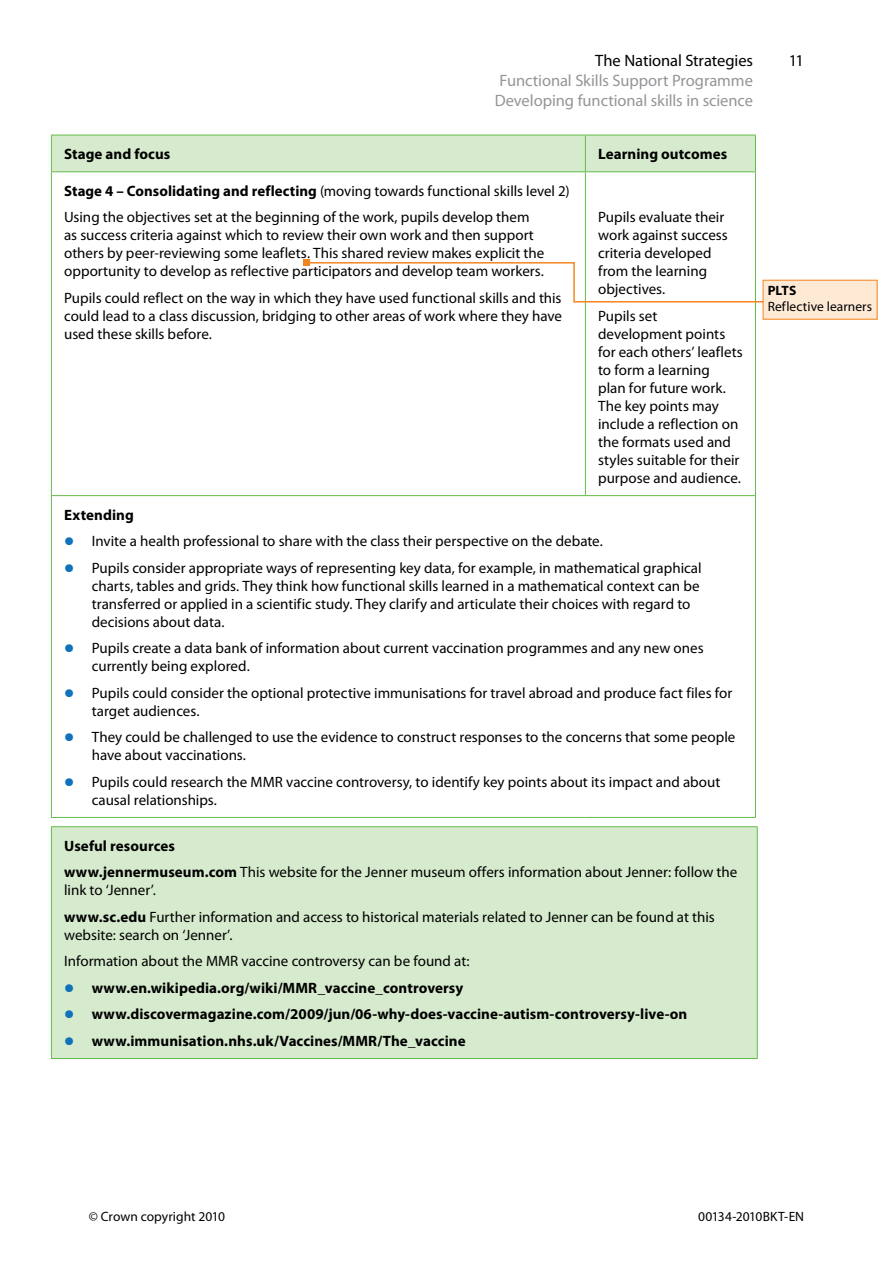
<style>
.page{position:relative;width:893px;height:1263px;background:#fff}
.page>*{position:absolute;margin:0;border:0;box-sizing:border-box;transform-origin:0 0}
.t1{font:16.5px/19.8px "Myriad Pro";letter-spacing:-.005em;color:#939598}
.t2{font:16.5px "Myriad Pro";letter-spacing:-.005em;color:#000}
.Para_table{font:15px/18px "Myriad Pro";color:#000}
.Para_table_bullet1{font:15px/18px "Myriad Pro";color:#000}
.Para_table_bullet1-2{font:700 15px "Myriad Pro";letter-spacing:.005em;color:#000}
.Para_table-2{font:700 15px "Myriad Pro";letter-spacing:.005em;color:#000}
.Para_table-3{font:13.5px/16.2px "Myriad Pro";letter-spacing:.005em;color:#000}
.s1{font-weight:700}
.s2{font-weight:700;font-size:30px;color:#1072ba}
.s3{font-size:30px;color:#1072ba}
</style>
<div class="page">
<div style="left:52px;top:136px;width:703px;height:35px;background:#d6eacd"></div>
<hr style="left:585px;top:135px;width:1px;height:36px;background:#64bc4d">
<hr style="left:585px;top:172px;width:1px;height:323px;background:#64bc4d">
<hr style="left:51px;top:135px;width:534px;height:1px;background:#64bc4d">
<hr style="left:51px;top:135px;width:1px;height:36px;background:#64bc4d">
<hr style="left:585px;top:135px;width:171px;height:1px;background:#64bc4d">
<hr style="left:755px;top:135px;width:1px;height:36px;background:#64bc4d">
<hr style="left:51px;top:171px;width:534px;height:1px;background:#64bc4d">
<hr style="left:585px;top:171px;width:171px;height:1px;background:#64bc4d">
<hr style="left:51px;top:172px;width:1px;height:323px;background:#64bc4d">
<hr style="left:755px;top:172px;width:1px;height:323px;background:#64bc4d">
<hr style="left:51px;top:495px;width:534px;height:1px;background:#64bc4d">
<hr style="left:51px;top:496px;width:1px;height:321px;background:#64bc4d">
<hr style="left:585px;top:495px;width:171px;height:1px;background:#64bc4d">
<hr style="left:755px;top:496px;width:1px;height:321px;background:#64bc4d">
<hr style="left:51px;top:817px;width:534px;height:1px;background:#64bc4d">
<hr style="left:585px;top:817px;width:171px;height:1px;background:#64bc4d">
<div style="left:51px;top:827px;width:706px;height:231px;background:#d6eacd"></div>
<hr style="left:51px;top:826px;width:707px;height:1px;background:#64bc4d">
<hr style="left:51px;top:827px;width:1px;height:231px;background:#64bc4d">
<hr style="left:757px;top:827px;width:1px;height:231px;background:#64bc4d">
<hr style="left:51px;top:1058px;width:707px;height:1px;background:#64bc4d">
<svg style="left:303px;top:260px;width:485px;height:43px"></svg>
<div style="left:763px;top:280px;width:114px;height:39px;background:#fee9d5"></div>
<div style="left:763px;top:280px;width:114px;height:40px;border:1px solid #f38521"></div>
<p class="t2" style="left:595px;top:50px;width:159px">The National Strategies</p>
<p class="t2" style="left:789px;top:50px;width:17px">11</p>
<p class="t1" style="left:495px;top:70px;width:260px">Functional Skills Support Programme<br>Developing functional skills in science</p>
<p class="Para_table-2" style="left:64px;top:144px;width:108px">Stage and focus</p>
<p class="Para_table-2" style="left:598px;top:144px;width:131px">Learning outcomes</p>
<p class="Para_table" style="left:64px;top:182px;width:507px"><span class="s1">Stage 4 – Consolidating and reflecting</span> (moving towards functional skills level 2)</p>
<p class="Para_table" style="left:64px;top:208px;width:482px">Using the objectives set at the beginning of the work, pupils develop them as success criteria against which to review their own work and then support others by peer-reviewing some leaflets. This shared review makes explicit the opportunity to develop as reflective participators and develop team workers.</p>
<p class="Para_table" style="left:64px;top:289px;width:499px;text-align:justify">Pupils could reflect on the way in which they have used functional skills and this could lead to a class discussion, bridging to other areas of work where they have used these skills before.</p>
<p class="Para_table" style="left:598px;top:208px;width:131px">Pupils evaluate their work against success criteria developed from the learning objectives.</p>
<p class="Para_table" style="left:598px;top:307px;width:146px">Pupils set development points for each others’ leaflets to form a learning<br>plan for future work.<br>The key points may include a reflection on the formats used and styles suitable for their purpose and audience.</p>
<p class="Para_table-2" style="left:64px;top:505px;width:71px">Extending</p>
<p class="Para_table_bullet1" style="left:64px;top:532px;width:540px"><span class="s2">•</span> Invite a health professional to share with the class their perspective on the debate.</p>
<p class="Para_table_bullet1" style="left:92px;top:558px;width:611px;text-indent:-28px"><span class="s2">•</span> Pupils consider appropriate ways of representing key data, for example, in mathematical graphical charts, tables and grids. They think how functional skills learned in a mathematical context can be transferred or applied in a scientific study. They clarify and articulate their choices with regard to decisions about data.</p>
<p class="Para_table_bullet1" style="left:92px;top:639px;width:613px;text-indent:-28px"><span class="s2">•</span> Pupils create a data bank of information about current vaccination programmes and any new ones currently being explored.</p>
<p class="Para_table_bullet1" style="left:92px;top:683px;width:642px;text-indent:-28px"><span class="s2">•</span> Pupils could consider the optional protective immunisations for travel abroad and produce fact files for target audiences.</p>
<p class="Para_table_bullet1" style="left:92px;top:728px;width:645px;text-indent:-28px"><span class="s2">•</span> They could be challenged to use the evidence to construct responses to the concerns that some people have about vaccinations.</p>
<p class="Para_table_bullet1" style="left:92px;top:772px;width:630px;text-indent:-28px"><span class="s2">•</span> Pupils could research the MMR vaccine controversy, to identify key points about its impact and about causal relationships.</p>
<p class="Para_table-2" style="left:64px;top:836px;width:112px">Useful resources</p>
<p class="Para_table" style="left:64px;top:863px;width:675px"><span class="s1">www.jennermuseum.com</span> This website for the Jenner museum offers information about Jenner: follow the link to ‘Jenner’.</p>
<p class="Para_table" style="left:64px;top:907px;width:652px"><span class="s1">www.sc.edu</span> Further information and access to historical materials related to Jenner can be found at this website: search on ‘Jenner’.</p>
<p class="Para_table" style="left:64px;top:952px;width:407px">Information about the MMR vaccine controversy can be found at:</p>
<p class="Para_table_bullet1-2" style="left:64px;top:978px;width:401px"><span class="s3">•</span> www.en.wikipedia.org/wiki/MMR_vaccine_controversy</p>
<p class="Para_table_bullet1-2" style="left:64px;top:1004px;width:625px"><span class="s3">•</span> www.discovermagazine.com/2009/jun/06-why-does-vaccine-autism-controversy-live-on</p>
<p class="Para_table_bullet1-2" style="left:64px;top:1031px;width:403px"><span class="s3">•</span> www.immunisation.nhs.uk/Vaccines/MMR/The_vaccine</p>
<p class="Para_table-3" style="left:768px;top:282px;width:106px"><span class="s1">PLTS<br></span>Reflective learners</p>
<p class="Para_table-3" style="left:89px;top:1208px;width:138px">© Crown copyright 2010</p>
<p class="Para_table-3" style="left:698px;top:1208px;width:107px">00134-2010BKT-EN</p>
</div>
